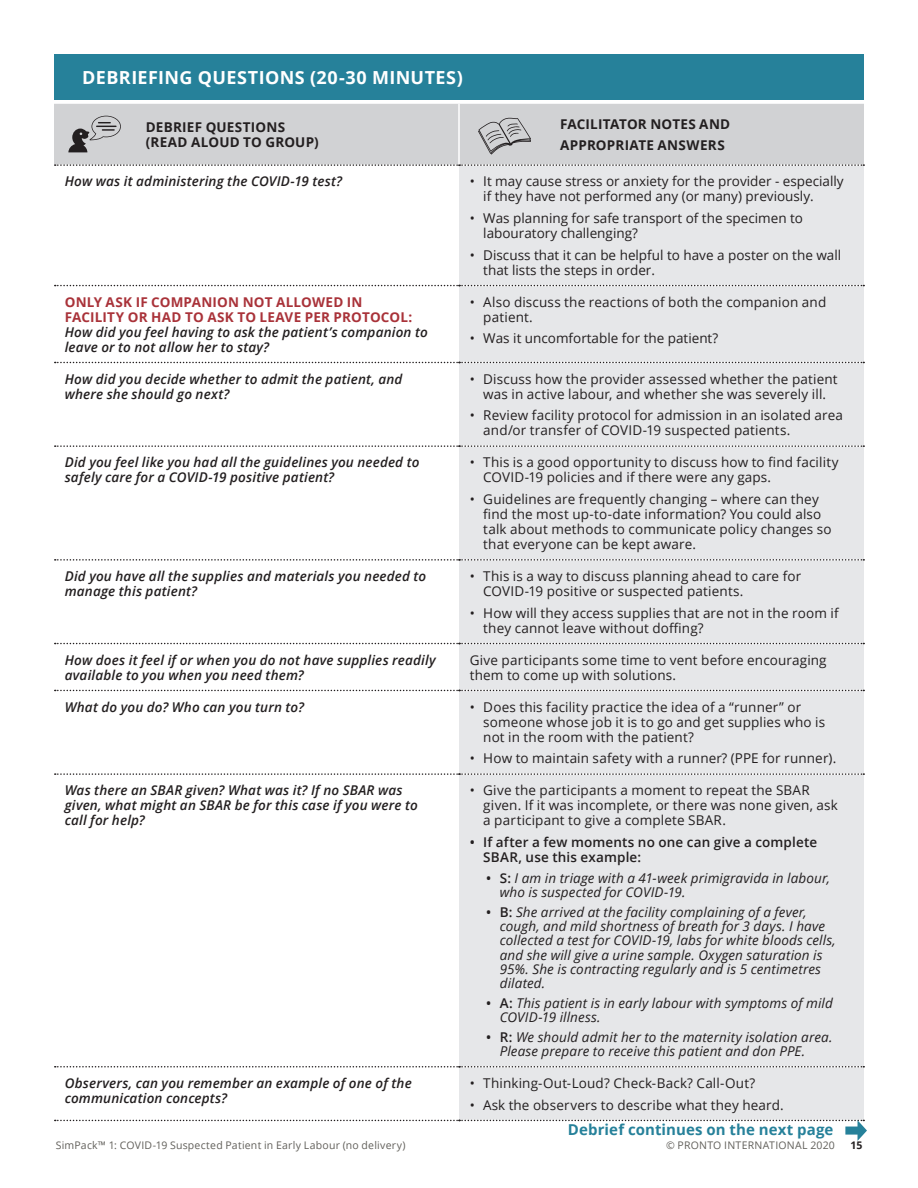
<style>
.page{position:relative;width:918px;height:1188px;background:#fff}
.page>*{position:absolute;margin:0;border:0;box-sizing:border-box;transform-origin:0 0}
.t1{font:700 18px "Open Sans";letter-spacing:.02em;color:#fff}
.t2{font:700 15px "Open Sans";letter-spacing:.005em;color:#26819a}
.bullet{font:13.5px/15px "Open Sans";letter-spacing:.01em;color:#231f20}
.red_copy{font:italic 600 13.5px/15px "Open Sans";letter-spacing:.01em;color:#231f20}
.t3{font:italic 13.5px/14.2px "Open Sans";letter-spacing:.01em;color:#231f20}
.bullet-2{font:italic 600 13.5px/15px "Open Sans";letter-spacing:.01em;color:#231f20}
.table_body{font:700 13.5px/15px "Open Sans";letter-spacing:.015em;color:#231f20}
.t4{font:600 13.5px/15px "Open Sans";letter-spacing:.01em;color:#231f20}
.t5{font:10.5px "Open Sans";letter-spacing:.02em;color:#62605b}
.t6{font:700 10.5px "Open Sans";color:#231f20}
.s1{font-weight:700;font-style:normal;color:#a93239}
.s2{font-weight:600;font-style:normal}
</style>
<div class="page">
<div style="left:54px;top:104px;width:810px;height:61px;background:#d1d2d4"></div>
<div style="left:459px;top:166px;width:405px;height:954px;background:#e6e7e9"></div>
<svg style="left:55px;top:164px;width:809px;height:2px"></svg>
<svg style="left:55px;top:773px;width:809px;height:2px"></svg>
<svg style="left:55px;top:1066px;width:809px;height:2px"></svg>
<svg style="left:55px;top:445px;width:809px;height:2px"></svg>
<svg style="left:55px;top:559px;width:809px;height:2px"></svg>
<svg style="left:55px;top:643px;width:809px;height:1px"></svg>
<svg style="left:55px;top:690px;width:809px;height:1px"></svg>
<svg style="left:55px;top:285px;width:809px;height:1px"></svg>
<svg style="left:55px;top:362px;width:809px;height:1px"></svg>
<hr style="left:458px;top:104px;width:2px;height:60px;background:#fff">
<div style="left:54px;top:54px;width:810px;height:45px;background:#26819a"></div>
<svg style="left:68px;top:116px;width:53px;height:36px;background:#a9a8aa"></svg>
<svg style="left:478px;top:118px;width:53px;height:37px;background:#b6b7b9"></svg>
<svg style="left:55px;top:1120px;width:812px;height:21px"></svg>
<p class="t1" style="left:82px;top:65px;width:382px">DEBRIEFING QUESTIONS (20-30 MINUTES)</p>
<p class="table_body" style="left:146px;top:119px;width:174px">DEBRIEF QUESTIONS (READ ALOUD TO GROUP)</p>
<p class="table_body" style="left:560px;top:113px;width:171px;line-height:21px">FACILITATOR NOTES AND<br>APPROPRIATE ANSWERS</p>
<p class="red_copy" style="left:65px;top:174px;width:279px">How was it administering the COVID-19 test?</p>
<p class="bullet" style="left:483px;top:174px;width:362px;text-indent:-14px">• It may cause stress or anxiety for the provider - especially if they have not performed any (or many) previously.</p>
<p class="bullet" style="left:483px;top:210px;width:321px;text-indent:-14px">• Was planning for safe transport of the specimen to labouratory challenging?</p>
<p class="bullet" style="left:483px;top:247px;width:360px;text-indent:-14px">• Discuss that it can be helpful to have a poster on the wall that lists the steps in order.</p>
<p class="red_copy" style="left:65px;top:294px;width:365px"><span class="s1">ONLY ASK IF COMPANION NOT ALLOWED IN<br>FACILITY OR HAD TO ASK TO LEAVE PER PROTOCOL:<br></span>How did you feel having to ask the patient’s companion to leave or to not allow her to stay?</p>
<p class="bullet" style="left:483px;top:294px;width:344px;text-indent:-14px">• Also discuss the reactions of both the companion and patient.</p>
<p class="bullet" style="left:470px;top:331px;width:250px">• Was it uncomfortable for the patient?</p>
<p class="red_copy" style="left:65px;top:371px;width:339px">How did you decide whether to admit the patient, and where she should go next?</p>
<p class="bullet" style="left:470px;top:371px;width:369px;text-align:center">• Discuss how the provider assessed whether the patient was in active labour, and whether she was severely ill.</p>
<p class="bullet" style="left:483px;top:408px;width:361px;text-indent:-14px">• Review facility protocol for admission in an isolated area and/or transfer of COVID-19 suspected patients.</p>
<p class="red_copy" style="left:65px;top:455px;width:356px">Did you feel like you had all the guidelines you needed to safely care for a COVID-19 positive patient?</p>
<p class="bullet" style="left:483px;top:455px;width:357px;text-indent:-14px">• This is a good opportunity to discuss how to find facility<br>COVID-19 policies and if there were any gaps.</p>
<p class="bullet" style="left:483px;top:491px;width:350px;text-indent:-14px">• Guidelines are frequently changing – where can they find the most up-to-date information? You could also talk about methods to communicate policy changes so that everyone can be kept aware.</p>
<p class="red_copy" style="left:65px;top:568px;width:363px">Did you have all the supplies and materials you needed to manage this patient?</p>
<p class="bullet" style="left:483px;top:568px;width:319px;text-indent:-14px">• This is a way to discuss planning ahead to care for<br>COVID-19 positive or suspected patients.</p>
<p class="bullet" style="left:483px;top:605px;width:357px;text-indent:-14px">• How will they access supplies that are not in the room if they cannot leave without doffing?</p>
<p class="red_copy" style="left:65px;top:652px;width:373px">How does it feel if or when you do not have supplies readily available to you when you need them?</p>
<p class="bullet" style="left:470px;top:652px;width:358px">Give participants some time to vent before encouraging them to come up with solutions.</p>
<p class="red_copy" style="left:65px;top:699px;width:241px">What do you do? Who can you turn to?</p>
<p class="bullet" style="left:483px;top:699px;width:343px;text-indent:-14px">• Does this facility practice the idea of a “runner” or someone whose job it is to go and get supplies who is not in the room with the patient?</p>
<p class="bullet" style="left:470px;top:751px;width:368px">• How to maintain safety with a runner? (PPE for runner).</p>
<p class="bullet-2" style="left:65px;top:783px;width:354px">Was there an SBAR given? What was it? If no SBAR was given, what might an SBAR be for this case if you were to call for help?</p>
<p class="bullet" style="left:483px;top:783px;width:356px;text-indent:-14px">• Give the participants a moment to repeat the SBAR given. If it was incomplete, or there was none given, ask a participant to give a complete SBAR.</p>
<p class="t4" style="left:483px;top:834px;width:335px;text-indent:-14px">• If after a few moments no one can give a complete<br>SBAR, use this example:</p>
<p class="t3" style="left:500px;top:871px;width:332px;text-indent:-14px"><span class="s2">• S:</span> I am in triage with a 41-week primigravida in labour, who is suspected for COVID-19.</p>
<p class="t3" style="left:500px;top:905px;width:338px;text-indent:-14px"><span class="s2">• B:</span> She arrived at the facility complaining of a fever, cough, and mild shortness of breath for 3 days. I have collected a test for COVID-19, labs for white bloods cells, and she will give a urine sample. Oxygen saturation is 95%. She is contracting regularly and is 5 centimetres dilated.</p>
<p class="t3" style="left:500px;top:995px;width:335px;text-indent:-14px"><span class="s2">• A:</span> This patient is in early labour with symptoms of mild<br>COVID-19 illness.</p>
<p class="t3" style="left:500px;top:1029px;width:334px;text-indent:-14px"><span class="s2">• R:</span> We should admit her to the maternity isolation area.<br>Please prepare to receive this patient and don PPE.</p>
<p class="red_copy" style="left:65px;top:1075px;width:349px">Observers, can you remember an example of one of the communication concepts?</p>
<p class="bullet" style="left:470px;top:1075px;width:287px">• Thinking-Out-Loud? Check-Back? Call-Out?</p>
<p class="bullet" style="left:470px;top:1097px;width:316px">• Ask the observers to describe what they heard.</p>
<p class="t2" style="left:568px;top:1119px;width:267px">Debrief continues on the next page</p>
<p class="t5" style="left:56px;top:1138px;width:351px">SimPack™ 1: COVID-19 Suspected Patient in Early Labour (no delivery)</p>
<p class="t5" style="left:666px;top:1138px;width:170px">© PRONTO INTERNATIONAL 2020</p>
<p class="t6" style="left:851px;top:1138px;width:14px">15</p>
</div>
